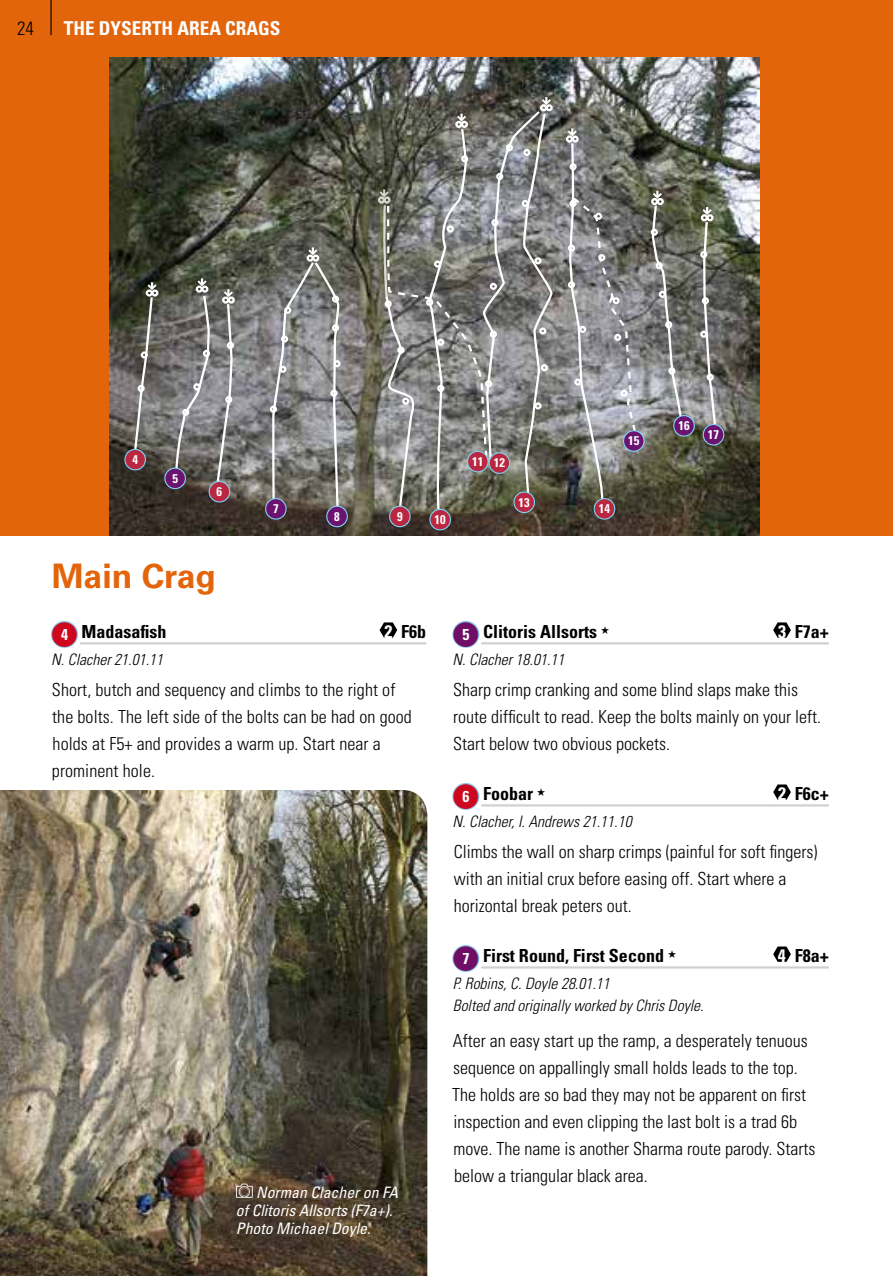
<style>
.page{position:relative;width:893px;height:1276px;background:#fff}
.page>*{position:absolute;margin:0;border:0;box-sizing:border-box;transform-origin:0 0}
.t1{font:700 33.75px "Univers LT Std";color:#e2650c}
.t2{font:700 condensed 19.12px "Univers LT Std";color:#fff}
.t3{font:300 condensed 19.12px "Univers LT Std";color:#000}
.t4{font:300 condensed 18px/27px "Univers LT Std";color:#000}
.t5{font:700 condensed 18px "Univers LT Std";color:#000}
.t6{font:italic 300 condensed 15.75px/22.5px "Univers LT Std";color:#000}
.t7{font:italic condensed 15.75px/18px "Univers LT Std";color:#fff}
.t8{font:700 condensed 12.6px "Univers LT Std";color:#fff}
.s1{font-family:"Scottish Rock";font-weight:400;font-stretch:normal;font-size:24.75px;color:#cd071e}
.s2{color:#fff}
.s3{font-family:"Scottish Rock";font-weight:400;font-stretch:normal;font-size:24.75px;color:#700e66}
.s4{font-family:"Scottish Rock";font-weight:400;font-stretch:normal;font-size:36px}
</style>
<div class="page">
<div style="left:0;top:0;width:893px;height:51px;background:#e2650c"></div>
<hr style="left:50px;top:0;width:2px;height:35px;background:#000">
<img style="left:0;top:790px;width:427px;height:486px">
<hr style="left:80px;top:642px;width:300px;height:2px;background:#d0d1d2">
<hr style="left:379px;top:642px;width:47px;height:2px;background:#d0d1d2">
<div style="left:51px;top:621px;width:27px;height:27px;border:2px solid #8ccbec;border-radius:12px"></div>
<svg style="left:380px;top:622px;width:17px;height:16px"></svg>
<hr style="left:481px;top:642px;width:292px;height:2px;background:#d0d1d2">
<hr style="left:773px;top:642px;width:56px;height:2px;background:#d0d1d2">
<hr style="left:481px;top:804px;width:292px;height:2px;background:#d0d1d2">
<hr style="left:773px;top:804px;width:56px;height:2px;background:#d0d1d2">
<hr style="left:481px;top:966px;width:292px;height:2px;background:#d0d1d2">
<hr style="left:773px;top:966px;width:56px;height:2px;background:#d0d1d2">
<div style="left:452px;top:621px;width:27px;height:27px;border:2px solid #8ccbec;border-radius:12px"></div>
<svg style="left:773px;top:622px;width:18px;height:16px"></svg>
<div style="left:452px;top:783px;width:27px;height:27px;border:2px solid #8ccbec;border-radius:12px"></div>
<svg style="left:773px;top:784px;width:18px;height:16px"></svg>
<div style="left:452px;top:945px;width:27px;height:27px;border:2px solid #8ccbec;border-radius:12px"></div>
<svg style="left:773px;top:946px;width:18px;height:16px"></svg>
<svg style="left:236px;top:1183px;width:17px;height:14px"></svg>
<div style="left:0;top:46px;width:893px;height:489px;background:#e2650c"></div>
<img style="left:109px;top:57px;width:651px;height:478px">
<img style="left:522px;top:78px;width:48px;height:31px">
<img style="left:554px;top:109px;width:42px;height:47px">
<div style="left:566px;top:135px;width:7px;height:8px;border:2px solid #fff;border-radius:50%"></div>
<img style="left:438px;top:94px;width:48px;height:3px">
<img style="left:226px;top:270px;width:26px;height:47px">
<div style="left:228px;top:296px;width:7px;height:8px;border:2px solid #fff;border-radius:50%"></div>
<img style="left:178px;top:259px;width:48px;height:19px">
<img style="left:128px;top:263px;width:48px;height:47px">
<div style="left:151px;top:289px;width:7px;height:7px;border:2px solid #fff;border-radius:50%"></div>
<img style="left:289px;top:228px;width:48px;height:19px">
<img style="left:360px;top:170px;width:20px;height:47px">
<div style="left:378px;top:196px;width:7px;height:8px;border:2px solid #fff;border-radius:50%"></div>
<img style="left:645px;top:171px;width:37px;height:47px">
<img style="left:683px;top:187px;width:48px;height:47px">
<div style="left:701px;top:214px;width:7px;height:7px;border:2px solid #fff;border-radius:50%"></div>
<div style="left:700px;top:251px;width:7px;height:7px;border:2px solid #fff;border-radius:50%"></div>
<div style="left:700px;top:331px;width:7px;height:7px;border:2px solid #fff;border-radius:50%"></div>
<svg style="left:380px;top:97px;width:174px;height:433px;background:#7d7a76"></svg>
<svg style="left:124px;top:282px;width:33px;height:188px;background:#6a635f"></svg>
<svg style="left:568px;top:128px;width:77px;height:391px;background:#807f7e"></svg>
<svg style="left:651px;top:191px;width:44px;height:246px;background:#7a7976"></svg>
<svg style="left:702px;top:207px;width:22px;height:238px;background:#7f7c7c"></svg>
<svg style="left:265px;top:247px;width:83px;height:280px;background:#817e7f"></svg>
<svg style="left:164px;top:278px;width:70px;height:224px;background:#797474"></svg>
<p class="t3" style="left:17px;top:17px;width:18px">24</p>
<p class="t2" style="left:64px;top:17px;width:218px">The Dyserth Area Crags</p>
<p class="t8" style="left:132px;top:452px;width:7px">4</p>
<p class="t8" style="left:172px;top:470px;width:7px">5</p>
<p class="t8" style="left:217px;top:484px;width:7px">6</p>
<p class="t8" style="left:273px;top:501px;width:7px">7</p>
<p class="t8" style="left:334px;top:508px;width:7px">8</p>
<p class="t8" style="left:397px;top:508px;width:7px">9</p>
<p class="t8" style="left:435px;top:512px;width:13px">10</p>
<p class="t8" style="left:472px;top:454px;width:34px">11 12</p>
<p class="t8" style="left:519px;top:494px;width:13px">13</p>
<p class="t8" style="left:628px;top:433px;width:13px">15</p>
<p class="t8" style="left:599px;top:501px;width:13px">14</p>
<p class="t8" style="left:678px;top:418px;width:13px">16</p>
<p class="t8" style="left:708px;top:427px;width:13px">17</p>
<h1 class="t1" style="left:52px;top:556px;width:166px">Main Crag</h1>
<p class="t5" style="left:52px;top:620px;width:116px"><span class="s1">•</span><sub>4</sub> Madasafish</p>
<p class="t5" style="left:385px;top:620px;width:43px"><span class="s2">2</span> F6b</p>
<p class="t6" style="left:51px;top:648px;width:113px">N. Clacher 21.01.11</p>
<p class="t4" style="left:52px;top:676px;width:361px">Short, butch and sequency and climbs to the right of the bolts. The left side of the bolts can be had on good holds at F5+ and provides a warm up. Start near a prominent hole.</p>
<p class="t7" style="left:236px;top:1183px;width:164px;text-indent:20px">Norman Clacher on FA of Clitoris Allsorts (F7a+).<br>Photo Michael Doyle.</p>
<p class="t5" style="left:453px;top:620px;width:185px"><span class="s3">•</span><sub>5</sub> Clitoris Allsorts <span class="s4">1</span></p>
<p class="t5" style="left:778px;top:620px;width:52px"><span class="s2">3</span> F7a+</p>
<p class="t6" style="left:453px;top:648px;width:113px">N. Clacher 18.01.11</p>
<p class="t4" style="left:453px;top:676px;width:369px">Sharp crimp cranking and some blind slaps make this route difficult to read. Keep the bolts mainly on your left.<br>Start below two obvious pockets.</p>
<p class="t5" style="left:453px;top:782px;width:121px"><span class="s1">•</span><sub>6</sub> Foobar <span class="s4">1</span></p>
<p class="t5" style="left:778px;top:782px;width:52px"><span class="s2">2</span> F6c+</p>
<p class="t6" style="left:453px;top:810px;width:181px">N. Clacher, I. Andrews 21.11.10</p>
<p class="t4" style="left:454px;top:838px;width:365px">Climbs the wall on sharp crimps (painful for soft fingers) with an initial crux before easing off. Start where a horizontal break peters out.</p>
<p class="t5" style="left:453px;top:944px;width:252px"><span class="s3">•</span><sub>7</sub> First Round, First Second <span class="s4">1</span></p>
<p class="t5" style="left:778px;top:944px;width:52px"><span class="s2">4</span> F8a+</p>
<p class="t6" style="left:453px;top:972px;width:252px">P. Robins, C. Doyle 28.01.11<br>Bolted and originally worked by Chris Doyle.</p>
<p class="t4" style="left:452px;top:1027px;width:365px">After an easy start up the ramp, a desperately tenuous sequence on appallingly small holds leads to the top.<br>The holds are so bad they may not be apparent on first inspection and even clipping the last bolt is a trad 6b move. The name is another Sharma route parody. Starts below a triangular black area.</p>
</div>
